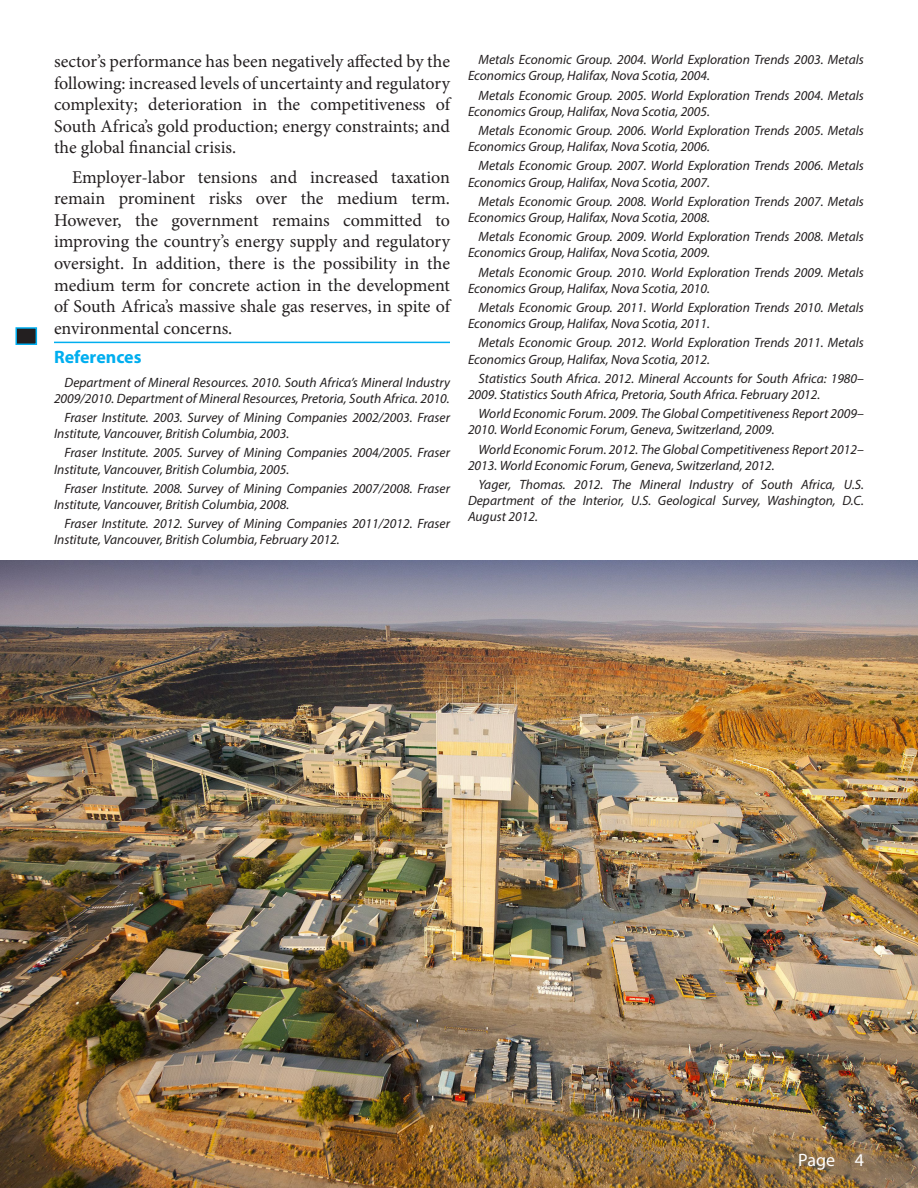
<style>
.page{position:relative;width:918px;height:1188px;background:#fff}
.page>*{position:absolute;margin:0;border:0;box-sizing:border-box;transform-origin:0 0}
.t1{font:18px/21.6px "Minion Pro";color:#231f20;text-align:justify}
.t2{font:700 18px "Myriad Pro";color:#00aeef}
.t3{font:18px "Myriad Pro";color:#fff}
.t4{font:italic 13.5px/16.2px "Myriad Pro";color:#231f20}
</style>
<div class="page">
<img style="left:0;top:561px;width:918px;height:627px">
<hr style="left:54px;top:342px;width:396px;height:1px;background:#00aeef">
<div style="left:16px;top:328px;width:20px;height:16px;background:#231f20"></div>
<div style="left:15px;top:327px;width:22px;height:18px;border:2px solid #00aeef"></div>
<p class="t1" style="left:54px;top:51px;width:398px">sector’s performance has been negatively affected by the following: increased levels of uncertainty and regulatory complexity; deterioration in the competitiveness of South Africa’s gold production; energy constraints; and the global financial crisis.</p>
<p class="t1" style="left:54px;top:166px;width:398px;text-indent:18px">Employer-labor tensions and increased taxation remain prominent risks over the medium term.<br>However, the government remains committed to improving the country’s energy supply and regulatory oversight. In addition, there is the possibility in the medium term for concrete action in the development of South Africa’s massive shale gas reserves, in spite of environmental concerns.</p>
<p class="t2" style="left:54px;top:345px;width:89px">References</p>
<p class="t4" style="left:54px;top:374px;width:398px;text-align:right">Department of Mineral Resources. 2010. South Africa’s Mineral Industry<br>2009/2010. Department of Mineral Resources, Pretoria, South Africa. 2010.</p>
<p class="t4" style="left:54px;top:409px;width:397px;text-indent:10px">Fraser Institute. 2003. Survey of Mining Companies 2002/2003. Fraser<br>Institute, Vancouver, British Columbia, 2003.</p>
<p class="t4" style="left:54px;top:445px;width:397px;text-indent:10px">Fraser Institute. 2005. Survey of Mining Companies 2004/2005. Fraser<br>Institute, Vancouver, British Columbia, 2005.</p>
<p class="t4" style="left:54px;top:480px;width:397px;text-indent:10px">Fraser Institute. 2008. Survey of Mining Companies 2007/2008. Fraser<br>Institute, Vancouver, British Columbia, 2008.</p>
<p class="t4" style="left:54px;top:515px;width:397px;text-indent:10px">Fraser Institute. 2012. Survey of Mining Companies 2011/2012. Fraser<br>Institute, Vancouver, British Columbia, February 2012.</p>
<p class="t4" style="left:468px;top:51px;width:397px;text-indent:10px">Metals Economic Group. 2004. World Exploration Trends 2003. Metals<br>Economics Group, Halifax, Nova Scotia, 2004.</p>
<p class="t4" style="left:468px;top:87px;width:397px;text-indent:10px">Metals Economic Group. 2005. World Exploration Trends 2004. Metals<br>Economics Group, Halifax, Nova Scotia, 2005.</p>
<p class="t4" style="left:468px;top:122px;width:397px;text-indent:10px">Metals Economic Group. 2006. World Exploration Trends 2005. Metals<br>Economics Group, Halifax, Nova Scotia, 2006.</p>
<p class="t4" style="left:468px;top:157px;width:397px;text-indent:10px">Metals Economic Group. 2007. World Exploration Trends 2006. Metals<br>Economics Group, Halifax, Nova Scotia, 2007.</p>
<p class="t4" style="left:468px;top:193px;width:397px;text-indent:10px">Metals Economic Group. 2008. World Exploration Trends 2007. Metals<br>Economics Group, Halifax, Nova Scotia, 2008.</p>
<p class="t4" style="left:468px;top:228px;width:397px;text-indent:10px">Metals Economic Group. 2009. World Exploration Trends 2008. Metals<br>Economics Group, Halifax, Nova Scotia, 2009.</p>
<p class="t4" style="left:468px;top:264px;width:397px;text-indent:10px">Metals Economic Group. 2010. World Exploration Trends 2009. Metals<br>Economics Group, Halifax, Nova Scotia, 2010.</p>
<p class="t4" style="left:468px;top:299px;width:397px;text-indent:10px">Metals Economic Group. 2011. World Exploration Trends 2010. Metals<br>Economics Group, Halifax, Nova Scotia, 2011.</p>
<p class="t4" style="left:468px;top:334px;width:397px;text-indent:10px">Metals Economic Group. 2012. World Exploration Trends 2011. Metals<br>Economics Group, Halifax, Nova Scotia, 2012.</p>
<p class="t4" style="left:468px;top:370px;width:398px;text-indent:10px">Statistics South Africa. 2012. Mineral Accounts for South Africa: 1980–<br>2009. Statistics South Africa, Pretoria, South Africa. February 2012.</p>
<p class="t4" style="left:468px;top:405px;width:397px;text-indent:10px">World Economic Forum. 2009. The Global Competitiveness Report 2009–<br>2010. World Economic Forum, Geneva, Switzerland, 2009.</p>
<p class="t4" style="left:468px;top:441px;width:397px;text-indent:10px">World Economic Forum. 2012. The Global Competitiveness Report 2012–<br>2013. World Economic Forum, Geneva, Switzerland, 2012.</p>
<p class="t4" style="left:468px;top:476px;width:398px;text-align:justify;text-indent:10px">Yager, Thomas. 2012. The Mineral Industry of South Africa, U.S.<br>Department of the Interior, U.S. Geological Survey, Washington, D.C.<br>August 2012.</p>
<p class="t3" style="left:798px;top:1148px;width:38px">Page</p>
<p class="t3" style="left:855px;top:1149px;width:11px">4</p>
</div>
